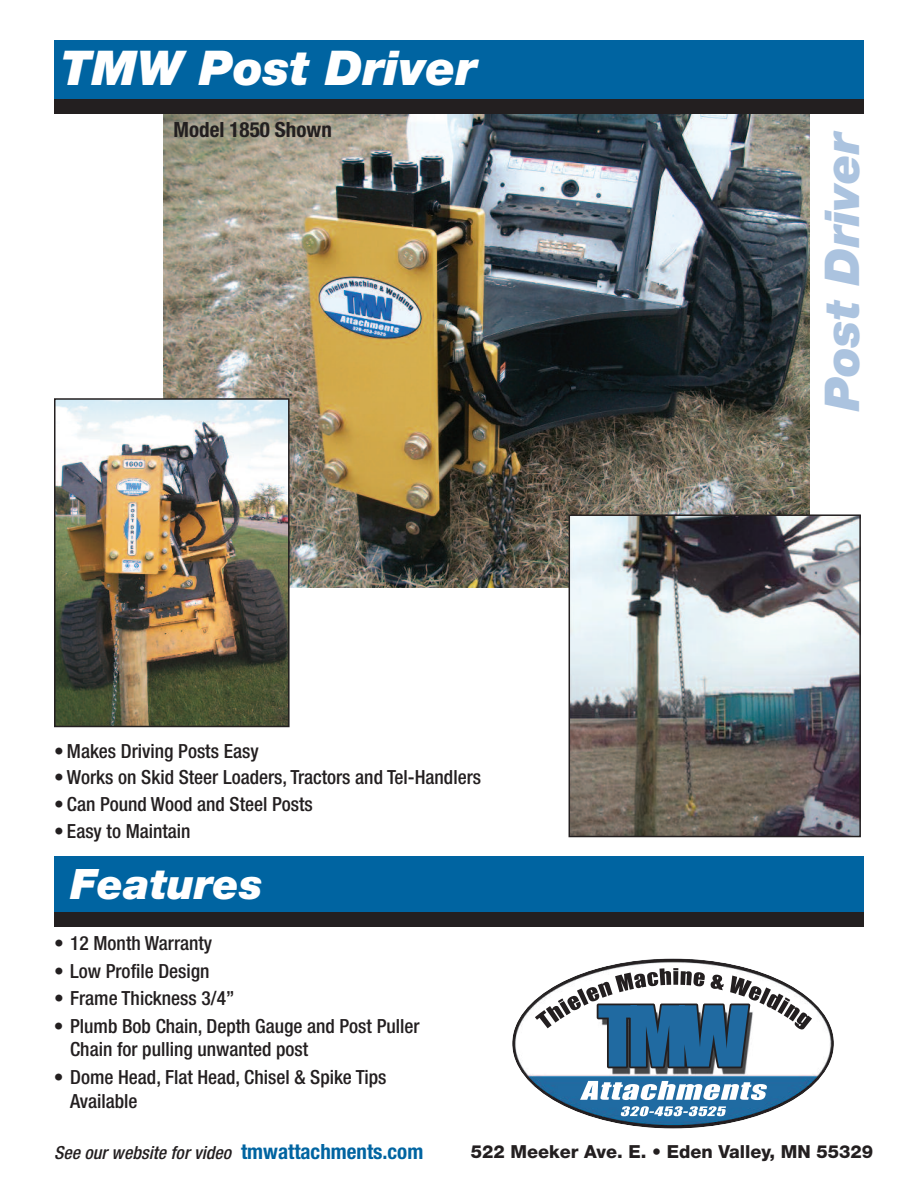
<style>
.page{position:relative;width:918px;height:1188px;background:#fff}
.page>*{position:absolute;margin:0;border:0;box-sizing:border-box;transform-origin:0 0}
.t1{font:italic 900 48px "Helvetica Neue";color:#fff}
.t2{font:italic 900 48px "Helvetica Neue";color:#abc3df}
.t3{font:italic 900 42px "Helvetica Neue";color:#fff}
.t4{font:700 condensed 21px "Helvetica Neue";color:#231f20}
.t5{font:500 condensed 19.5px/23.4px "Helvetica Neue";color:#231f20}
.t6{font:italic 500 condensed 18px "Helvetica Neue";letter-spacing:.005em;color:#231f20}
.t7{font:800 18px "Helvetica Neue";color:#231f20}
.s1{font-weight:700;font-style:normal;font-size:21px;color:#0064a1}
</style>
<div class="page">
<img style="left:164px;top:114px;width:646px;height:473px">
<svg style="left:512px;top:958px;width:322px;height:171px"></svg>
<div style="left:54px;top:40px;width:810px;height:61px;background:#0064a1"></div>
<div style="left:54px;top:99px;width:810px;height:15px;background:#231f20"></div>
<div style="left:54px;top:856px;width:810px;height:58px;background:#0064a1"></div>
<img style="left:572px;top:517px;width:286px;height:317px">
<div style="left:569px;top:514px;width:292px;height:323px;border:2px solid #231f20"></div>
<div style="left:54px;top:912px;width:810px;height:15px;background:#231f20"></div>
<img style="left:57px;top:401px;width:230px;height:323px">
<div style="left:54px;top:398px;width:236px;height:329px;border:2px solid #231f20"></div>
<h1 class="t1" style="left:61px;top:51px;width:418px">TMW Post Driver</h1>
<p class="t4" style="left:174px;top:112px;width:160px">Model 1850 Shown</p>
<p class="t5" style="left:54px;top:741px;width:206px">• Makes Driving Posts Easy</p>
<p class="t5" style="left:54px;top:767px;width:429px">• Works on Skid Steer Loaders, Tractors and Tel-Handlers</p>
<p class="t5" style="left:54px;top:794px;width:260px">• Can Pound Wood and Steel Posts</p>
<p class="t5" style="left:54px;top:821px;width:138px">• Easy to Maintain</p>
<h2 class="t3" style="left:71px;top:869px;width:194px">Features</h2>
<p class="t5" style="left:54px;top:933px;width:160px">• 12 Month Warranty</p>
<p class="t5" style="left:54px;top:961px;width:157px">• Low Profile Design</p>
<p class="t5" style="left:54px;top:988px;width:182px">• Frame Thickness 3/4”</p>
<p class="t5" style="left:70px;top:1016px;width:351px;text-indent:-16px">• Plumb Bob Chain, Depth Gauge and Post Puller<br>Chain for pulling unwanted post</p>
<p class="t5" style="left:70px;top:1067px;width:318px;text-indent:-16px">• Dome Head, Flat Head, Chisel &amp; Spike Tips<br>Available</p>
<h1 class="t2" style="left:825px;top:411px;width:282px;rotate:-90deg">Post Driver</h1>
<p class="t6" style="left:54px;top:1146px;width:371px">See our website for video <span class="s1">tmwattachments.com</span></p>
<p class="t7" style="left:471px;top:1145px;width:404px">522 Meeker Ave. E. • Eden Valley, MN 55329</p>
</div>
